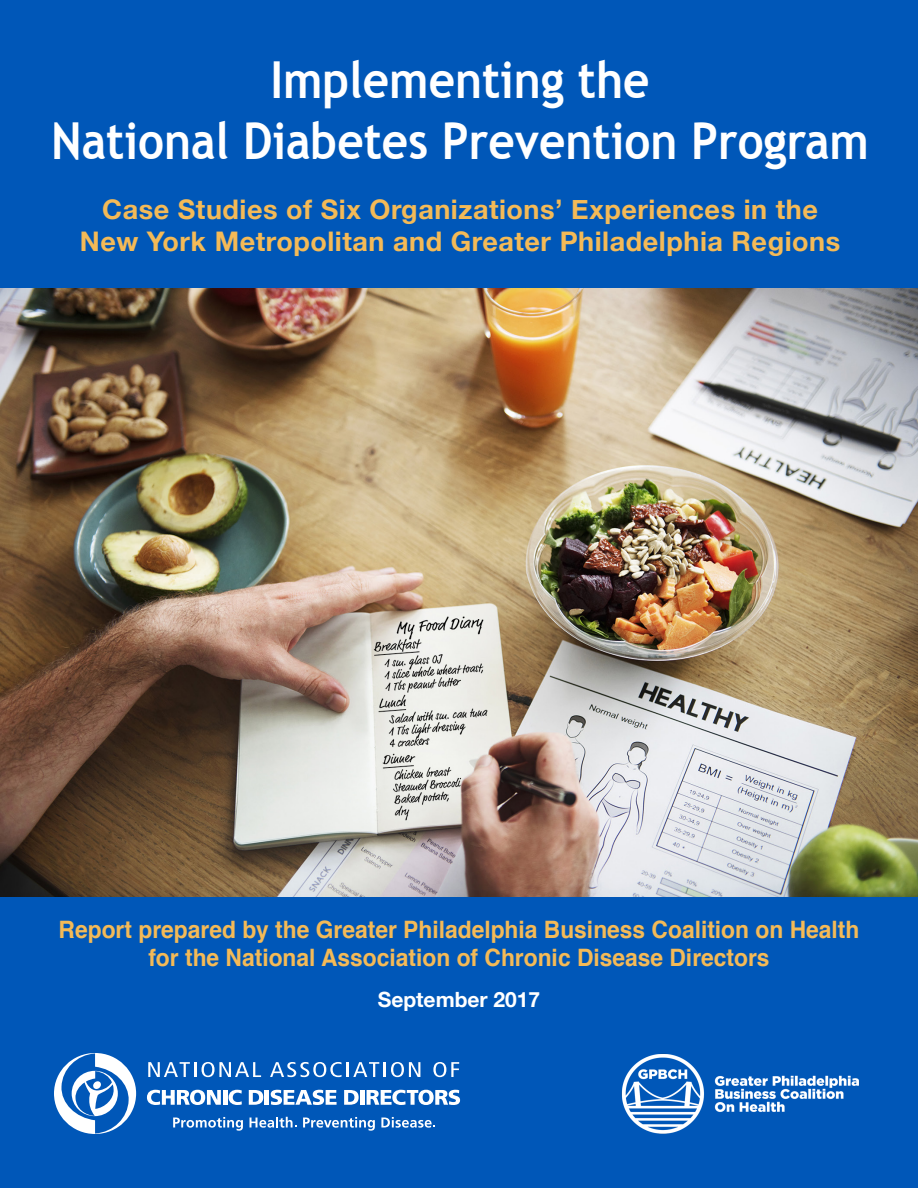
<style>
.page{position:relative;width:918px;height:1188px;background:#fff}
.page>*{position:absolute;margin:0;border:0;box-sizing:border-box;transform-origin:0 0}
.t1{font:700 51px/61.2px "Trebuchet MS";color:#fff;text-align:center;scale:.9 1}
.t2{font:700 27px/32.4px "Helvetica Neue";letter-spacing:.02em;color:#f4ba57;text-align:center}
.t3{font:700 24px/28.8px "Helvetica";color:#f4ba57;text-align:center;scale:.95 1}
.t4{font:700 21px "Helvetica Neue";color:#fff}
</style>
<div class="page">
<div style="left:0;top:860px;width:918px;height:328px;background:#0057b8"></div>
<svg style="left:148px;top:1062px;width:42px;height:15px"></svg>
<hr style="left:194px;top:1062px;width:3px;height:15px;background:#fff">
<svg style="left:202px;top:1062px;width:59px;height:15px"></svg>
<svg style="left:270px;top:1062px;width:150px;height:15px"></svg>
<svg style="left:433px;top:1062px;width:26px;height:15px"></svg>
<svg style="left:173px;top:1117px;width:70px;height:14px"></svg>
<svg style="left:250px;top:1117px;width:47px;height:11px"></svg>
<svg style="left:303px;top:1117px;width:72px;height:14px"></svg>
<svg style="left:381px;top:1117px;width:54px;height:11px"></svg>
<svg style="left:147px;top:1090px;width:74px;height:15px"></svg>
<hr style="left:223px;top:1090px;width:4px;height:15px;background:#fff">
<svg style="left:229px;top:1090px;width:13px;height:15px"></svg>
<svg style="left:249px;top:1090px;width:14px;height:15px"></svg>
<hr style="left:265px;top:1090px;width:4px;height:15px;background:#fff">
<svg style="left:271px;top:1090px;width:66px;height:15px"></svg>
<svg style="left:344px;top:1090px;width:15px;height:15px"></svg>
<hr style="left:360px;top:1090px;width:4px;height:15px;background:#fff">
<svg style="left:367px;top:1090px;width:93px;height:15px"></svg>
<svg style="left:54px;top:1053px;width:82px;height:81px"></svg>
<div style="left:93px;top:1081px;width:8px;height:8px;background:#fff;border-radius:4px"></div>
<img style="left:621px;top:1053px;width:239px;height:81px">
<img style="left:0;top:287px;width:918px;height:609px">
<div style="left:0;top:0;width:918px;height:287px;background:#0057b8"></div>
<h1 class="t1" style="left:51px;top:49px;width:910px">Implementing the<br>National Diabetes Prevention Program</h1>
<p class="t2" style="left:80px;top:194px;width:762px">Case Studies of Six Organizations’ Experiences in the<br>New York Metropolitan and Greater Philadelphia Regions</p>
<p class="t3" style="left:59px;top:915px;width:844px">Report prepared by the Greater Philadelphia Business Coalition on Health for the National Association of Chronic Disease Directors</p>
<p class="t4" style="left:378px;top:983px;width:164px">September 2017</p>
</div>
